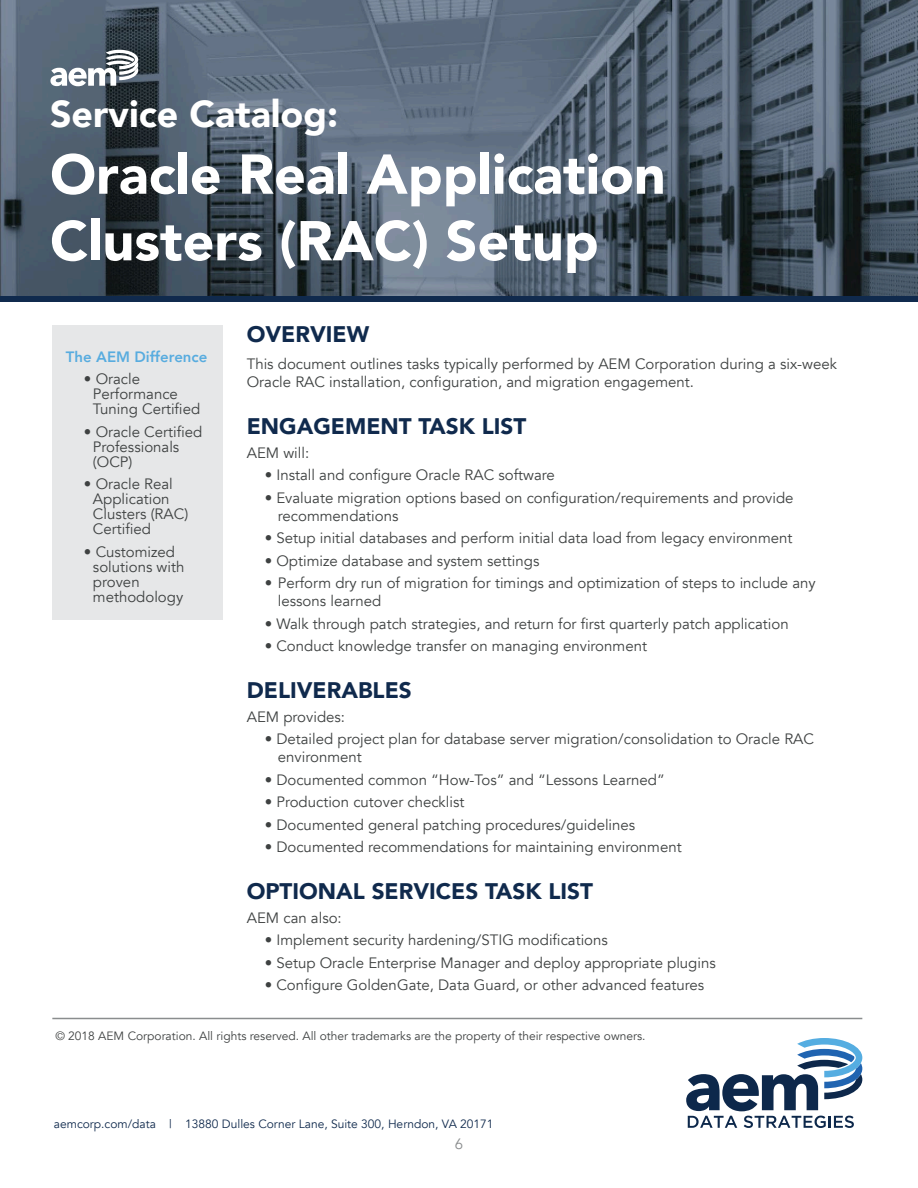
<style>
.page{position:relative;width:918px;height:1188px;background:#fff}
.page>*{position:absolute;margin:0;border:0;box-sizing:border-box;transform-origin:0 0}
.t1{font:900 55.5px/66.6px "Avenir";color:#fff}
.t2{font:900 37.5px "Avenir";color:#fff}
.t3{font:900 22.5px "Avenir";color:#102a4d}
.t4{font:15px/15px "Avenir";color:#3e4141}
.t5{font:800 15px "Avenir";color:#58acdf}
.t6{font:15px "Avenir";color:#8a8d8e}
.t7{font:12px "Avenir";color:#3e4141}
.t8{font:12px "Avenir";color:#102a4d}
</style>
<div class="page">
<img style="left:0;top:0;width:918px;height:297px">
<div style="left:0;top:297px;width:918px;height:5px;background:#102a4d"></div>
<svg style="left:50px;top:50px;width:88px;height:36px"></svg>
<hr style="left:52px;top:1018px;width:810px;height:1px;background:#8a8d8e">
<div style="left:52px;top:326px;width:171px;height:294px;background:#e6e7e8"></div>
<svg style="left:686px;top:1038px;width:176px;height:90px"></svg>
<h2 class="t2" style="left:50px;top:82px;width:290px">Service Catalog:</h2>
<h1 class="t1" style="left:50px;top:140px;width:617px">Oracle Real Application<br>Clusters (RAC) Setup</h1>
<p class="t5" style="left:66px;top:345px;width:143px">The AEM Difference</p>
<p class="t4" style="left:93px;top:372px;width:109px;text-indent:-9px">• Oracle<br>Performance<br>Tuning Certified</p>
<p class="t4" style="left:93px;top:424px;width:111px;text-indent:-9px">• Oracle Certified<br>Professionals (OCP)</p>
<p class="t4" style="left:93px;top:477px;width:97px;text-indent:-9px">• Oracle Real<br>Application<br>Clusters (RAC)<br>Certified</p>
<p class="t4" style="left:93px;top:544px;width:93px;text-indent:-9px">• Customized solutions with proven methodology</p>
<h3 class="t3" style="left:247px;top:315px;width:124px">OVERVIEW</h3>
<p class="t4" style="left:247px;top:355px;width:592px;line-height:18px">This document outlines tasks typically performed by AEM Corporation during a six-week<br>Oracle RAC installation, configuration, and migration engagement.</p>
<h3 class="t3" style="left:247px;top:407px;width:281px">ENGAGEMENT TASK LIST</h3>
<p class="t4" style="left:247px;top:445px;width:64px">AEM will:</p>
<p class="t4" style="left:265px;top:468px;width:292px">• Install and configure Oracle RAC software</p>
<p class="t4" style="left:278px;top:489px;width:517px;line-height:18px;text-indent:-13px">• Evaluate migration options based on configuration/requirements and provide recommendations</p>
<p class="t4" style="left:265px;top:531px;width:529px">• Setup initial databases and perform initial data load from legacy environment</p>
<p class="t4" style="left:265px;top:553px;width:276px">• Optimize database and system settings</p>
<p class="t4" style="left:278px;top:574px;width:539px;line-height:18px;text-indent:-13px">• Perform dry run of migration for timings and optimization of steps to include any lessons learned</p>
<p class="t4" style="left:265px;top:616px;width:525px">• Walk through patch strategies, and return for first quarterly patch application</p>
<p class="t4" style="left:265px;top:639px;width:384px">• Conduct knowledge transfer on managing environment</p>
<h3 class="t3" style="left:247px;top:671px;width:167px">DELIVERABLES</h3>
<p class="t4" style="left:247px;top:709px;width:100px">AEM provides:</p>
<p class="t4" style="left:278px;top:730px;width:538px;line-height:18px;text-indent:-13px">• Detailed project plan for database server migration/consolidation to Oracle RAC environment</p>
<p class="t4" style="left:265px;top:772px;width:402px">• Documented common “How-Tos” and “Lessons Learned”</p>
<p class="t4" style="left:265px;top:795px;width:201px">• Production cutover checklist</p>
<p class="t4" style="left:265px;top:817px;width:372px">• Documented general patching procedures/guidelines</p>
<p class="t4" style="left:265px;top:840px;width:418px">• Documented recommendations for maintaining environment</p>
<h3 class="t3" style="left:247px;top:872px;width:348px">OPTIONAL SERVICES TASK LIST</h3>
<p class="t4" style="left:247px;top:910px;width:97px">AEM can also:</p>
<p class="t4" style="left:265px;top:933px;width:345px">• Implement security hardening/STIG modifications</p>
<p class="t4" style="left:265px;top:955px;width:453px">• Setup Oracle Enterprise Manager and deploy appropriate plugins</p>
<p class="t4" style="left:265px;top:978px;width:441px">• Configure GoldenGate, Data Guard, or other advanced features</p>
<p class="t7" style="left:55px;top:1029px;width:592px">© 2018 AEM Corporation. All rights reserved. All other trademarks are the property of their respective owners.</p>
<p class="t8" style="left:54px;top:1117px;width:441px">aemcorp.com/data | 13880 Dulles Corner Lane, Suite 300, Herndon, VA 20171</p>
<p class="t6" style="left:455px;top:1135px;width:10px">6</p>
</div>
